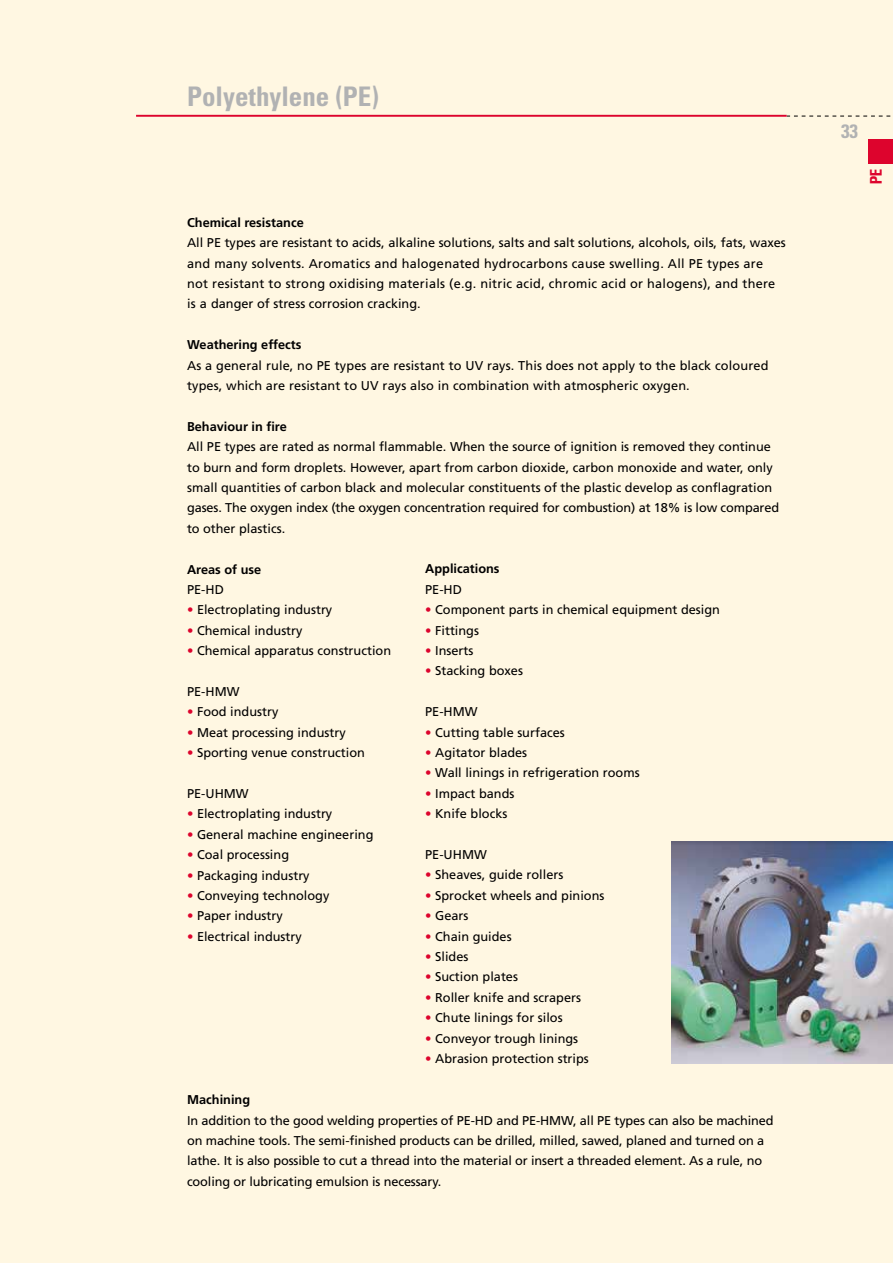
<style>
.page{position:relative;width:893px;height:1263px;background:#fff7e2}
.page>*{position:absolute;margin:0;border:0;box-sizing:border-box;transform-origin:0 0}
.t1{font:700 condensed 27px "Univers";color:#b1b2b3}
.t2{font:700 condensed 19.2px "Univers";color:#b1b2b3}
.t3{font:16.5px "Uni Con Bol";color:#dd042d}
.t4{font:12.75px/20.4px "Frutiger";color:#000}
.t5{font:12.75px/20.4px "Frutiger";letter-spacing:.02em;color:#000}
.t6{font:700 12.75px "Frutiger";color:#000}
.s1{color:#dd042d}
</style>
<div class="page">
<img style="left:672px;top:841px;width:221px;height:223px">
<svg style="left:787px;top:116px;width:104px;height:1px"></svg>
<hr style="left:136px;top:115px;width:651px;height:2px;background:#dd042d">
<div style="left:869px;top:139px;width:24px;height:24px;background:#dd042d"></div>
<h1 class="t1" style="left:187px;top:80px;width:193px">Polyethylene (PE)</h1>
<p class="t6" style="left:187px;top:215px;width:118px">Chemical resistance</p>
<p class="t5" style="left:187px;top:233px;width:600px">All PE types are resistant to acids, alkaline solutions, salts and salt solutions, alcohols, oils, fats, waxes and many solvents. Aromatics and halogenated hydrocarbons cause swelling. All PE types are not resistant to strong oxidising materials (e.g. nitric acid, chromic acid or halogens), and there is a danger of stress corrosion cracking.</p>
<p class="t6" style="left:187px;top:337px;width:116px">Weathering effects</p>
<p class="t4" style="left:187px;top:355px;width:583px">As a general rule, no PE types are resistant to UV rays. This does not apply to the black coloured types, which are resistant to UV rays also in combination with atmospheric oxygen.</p>
<p class="t6" style="left:187px;top:419px;width:101px">Behaviour in fire</p>
<p class="t4" style="left:187px;top:437px;width:594px">All PE types are rated as normal flammable. When the source of ignition is removed they continue to burn and form droplets. However, apart from carbon dioxide, carbon monoxide and water, only small quantities of carbon black and molecular constituents of the plastic develop as conflagration gases. The oxygen index (the oxygen concentration required for combustion) at 18% is low compared to other plastics.</p>
<p class="t6" style="left:187px;top:562px;width:76px">Areas of use</p>
<p class="t4" style="left:187px;top:579px;width:38px">PE-HD</p>
<p class="t4" style="left:187px;top:600px;width:147px"><span class="s1">•</span> Electroplating industry</p>
<p class="t4" style="left:187px;top:620px;width:117px"><span class="s1">•</span> Chemical industry</p>
<p class="t4" style="left:187px;top:641px;width:206px"><span class="s1">•</span> Chemical apparatus construction</p>
<p class="t4" style="left:187px;top:681px;width:54px">PE-HMW</p>
<p class="t4" style="left:187px;top:702px;width:93px"><span class="s1">•</span> Food industry</p>
<p class="t4" style="left:187px;top:722px;width:160px"><span class="s1">•</span> Meat processing industry</p>
<p class="t4" style="left:187px;top:743px;width:179px"><span class="s1">•</span> Sporting venue construction</p>
<p class="t4" style="left:187px;top:783px;width:63px">PE-UHMW</p>
<p class="t4" style="left:187px;top:804px;width:147px"><span class="s1">•</span> Electroplating industry</p>
<p class="t4" style="left:187px;top:824px;width:188px"><span class="s1">•</span> General machine engineering</p>
<p class="t4" style="left:187px;top:845px;width:104px"><span class="s1">•</span> Coal processing</p>
<p class="t4" style="left:187px;top:865px;width:124px"><span class="s1">•</span> Packaging industry</p>
<p class="t4" style="left:187px;top:885px;width:144px"><span class="s1">•</span> Conveying technology</p>
<p class="t4" style="left:187px;top:906px;width:97px"><span class="s1">•</span> Paper industry</p>
<p class="t4" style="left:187px;top:926px;width:116px"><span class="s1">•</span> Electrical industry</p>
<p class="t6" style="left:425px;top:561px;width:76px">Applications</p>
<p class="t4" style="left:425px;top:579px;width:38px">PE-HD</p>
<p class="t4" style="left:425px;top:600px;width:296px"><span class="s1">•</span> Component parts in chemical equipment design</p>
<p class="t4" style="left:425px;top:620px;width:55px"><span class="s1">•</span> Fittings</p>
<p class="t4" style="left:425px;top:640px;width:50px"><span class="s1">•</span> Inserts</p>
<p class="t4" style="left:425px;top:661px;width:99px"><span class="s1">•</span> Stacking boxes</p>
<p class="t4" style="left:425px;top:702px;width:54px">PE-HMW</p>
<p class="t4" style="left:425px;top:722px;width:141px"><span class="s1">•</span> Cutting table surfaces</p>
<p class="t4" style="left:425px;top:742px;width:104px"><span class="s1">•</span> Agitator blades</p>
<p class="t4" style="left:425px;top:763px;width:216px"><span class="s1">•</span> Wall linings in refrigeration rooms</p>
<p class="t4" style="left:425px;top:783px;width:91px"><span class="s1">•</span> Impact bands</p>
<p class="t4" style="left:425px;top:804px;width:84px"><span class="s1">•</span> Knife blocks</p>
<p class="t4" style="left:425px;top:844px;width:63px">PE-UHMW</p>
<p class="t4" style="left:425px;top:865px;width:140px"><span class="s1">•</span> Sheaves, guide rollers</p>
<p class="t4" style="left:425px;top:885px;width:181px"><span class="s1">•</span> Sprocket wheels and pinions</p>
<p class="t4" style="left:425px;top:906px;width:45px"><span class="s1">•</span> Gears</p>
<p class="t4" style="left:425px;top:926px;width:88px"><span class="s1">•</span> Chain guides</p>
<p class="t4" style="left:425px;top:946px;width:45px"><span class="s1">•</span> Slides</p>
<p class="t4" style="left:425px;top:967px;width:94px"><span class="s1">•</span> Suction plates</p>
<p class="t4" style="left:425px;top:987px;width:157px"><span class="s1">•</span> Roller knife and scrapers</p>
<p class="t4" style="left:425px;top:1008px;width:139px"><span class="s1">•</span> Chute linings for silos</p>
<p class="t4" style="left:425px;top:1028px;width:155px"><span class="s1">•</span> Conveyor trough linings</p>
<p class="t4" style="left:425px;top:1048px;width:165px"><span class="s1">•</span> Abrasion protection strips</p>
<p class="t6" style="left:187px;top:1092px;width:65px">Machining</p>
<p class="t4" style="left:187px;top:1110px;width:588px">In addition to the good welding properties of PE-HD and PE-HMW, all PE types can also be machined on machine tools. The semi-finished products can be drilled, milled, sawed, planed and turned on a lathe. It is also possible to cut a thread into the material or insert a threaded element. As a rule, no cooling or lubricating emulsion is necessary.</p>
<h2 class="t2" style="left:841px;top:120px;width:19px">33</h2>
<p class="t3" style="left:866px;top:184px;width:17px;rotate:-90deg">PE</p>
</div>
